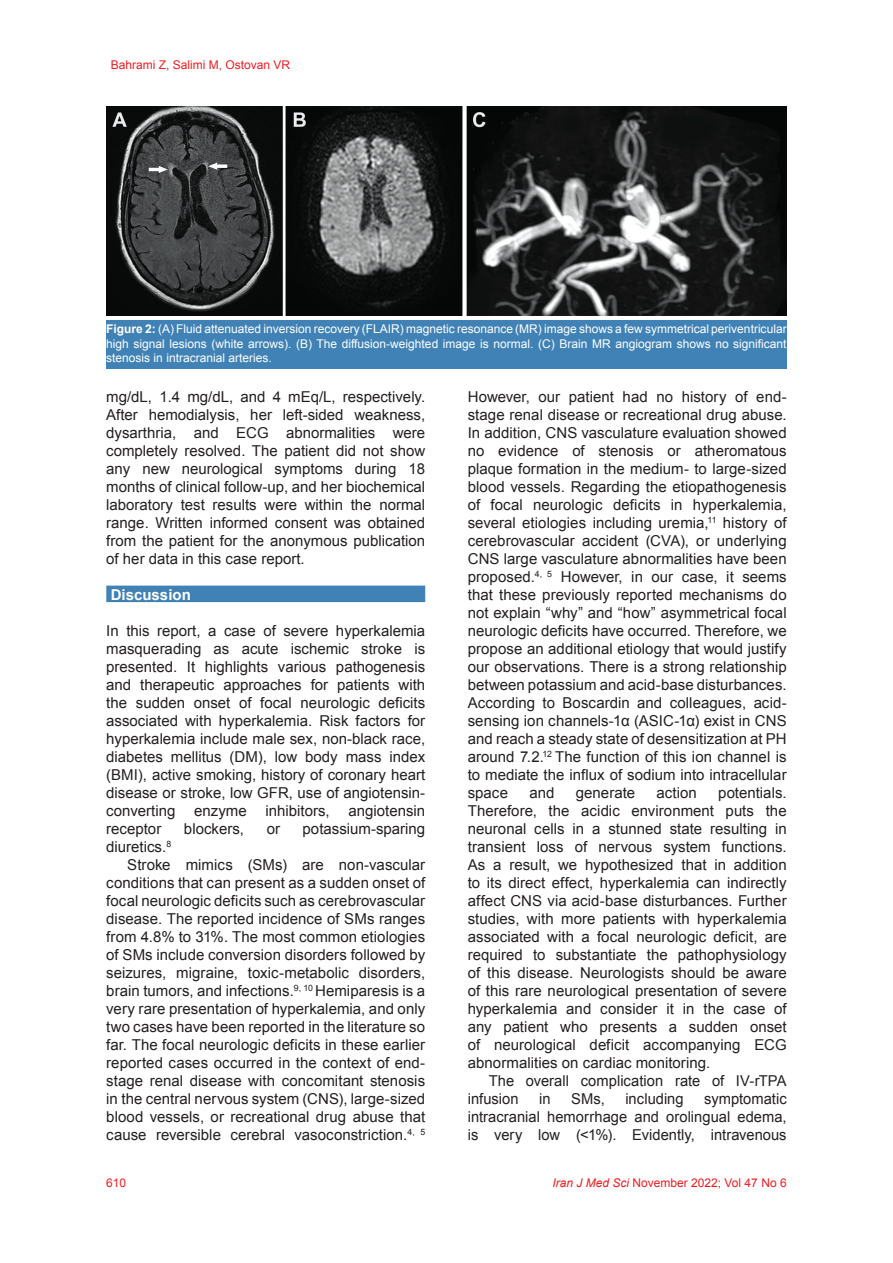
<style>
.page{position:relative;width:893px;height:1263px;background:#fff}
.page>*{position:absolute;margin:0;border:0;box-sizing:border-box;transform-origin:0 0}
.t1{font:15px/18px "Arial";color:#231f20;text-align:justify}
.t2{font:700 15px "Arial";color:#fff}
.t3{font:12px/14.4px "Arial";color:#fff;text-align:justify}
.t4{font:12px "Arial";color:#ee1d23}
.s1{font-weight:700}
.s2{font-style:italic}
</style>
<div class="page">
<div style="left:106px;top:586px;width:319px;height:16px;background:#4082b5"></div>
<img style="left:106px;top:106px;width:681px;height:210px">
<div style="left:106px;top:320px;width:681px;height:49px;background:#4082b5"></div>
<p class="t4" style="left:111px;top:57px;width:181px">Bahrami Z, Salimi M, Ostovan VR</p>
<p class="t3" style="left:106px;top:322px;width:682px"><span class="s1">Figure 2:</span> (A) Fluid attenuated inversion recovery (FLAIR) magnetic resonance (MR) image shows a few symmetrical periventricular high signal lesions (white arrows). (B) The diffusion-weighted image is normal. (C) Brain MR angiogram shows no significant stenosis in intracranial arteries.</p>
<p class="t1" style="left:106px;top:387px;width:320px">mg/dL, 1.4 mg/dL, and 4 mEq/L, respectively.<br>After hemodialysis, her left-sided weakness, dysarthria, and ECG abnormalities were completely resolved. The patient did not show any new neurological symptoms during 18 months of clinical follow-up, and her biochemical laboratory test results were within the normal range. Written informed consent was obtained from the patient for the anonymous publication of her data in this case report.</p>
<p class="t2" style="left:111px;top:584px;width:82px">Discussion</p>
<p class="t1" style="left:106px;top:621px;width:320px">In this report, a case of severe hyperkalemia masquerading as acute ischemic stroke is presented. It highlights various pathogenesis and therapeutic approaches for patients with the sudden onset of focal neurologic deficits associated with hyperkalemia. Risk factors for hyperkalemia include male sex, non-black race, diabetes mellitus (DM), low body mass index (BMI), active smoking, history of coronary heart disease or stroke, low GFR, use of angiotensin&shy;converting</p>
<p class="t1" style="left:194px;top:801px;width:54px">enzyme</p>
<p class="t1" style="left:266px;top:801px;width:66px">inhibitors,</p>
<p class="t1" style="left:348px;top:801px;width:78px">angiotensin</p>
<p class="t1" style="left:106px;top:819px;width:57px">receptor</p>
<p class="t1" style="left:184px;top:819px;width:62px">blockers,</p>
<p class="t1" style="left:267px;top:819px;width:15px">or</p>
<p class="t1" style="left:303px;top:819px;width:124px">potassium-sparing</p>
<p class="t1" style="left:106px;top:837px;width:66px">diuretics.<sup>8</sup></p>
<p class="t1" style="left:127px;top:855px;width:299px">Stroke mimics (SMs) are non-vascular</p>
<p class="t1" style="left:106px;top:873px;width:320px">conditions that can present as a sudden onset of</p>
<p class="t1" style="left:106px;top:891px;width:320px">focal neurologic deficits such as cerebrovascular</p>
<p class="t1" style="left:106px;top:909px;width:320px">disease. The reported incidence of SMs ranges</p>
<p class="t1" style="left:106px;top:927px;width:320px">from 4.8% to 31%. The most common etiologies</p>
<p class="t1" style="left:106px;top:945px;width:320px">of SMs include conversion disorders followed by</p>
<p class="t1" style="left:106px;top:963px;width:320px">seizures, migraine, toxic-metabolic disorders,</p>
<p class="t1" style="left:106px;top:981px;width:320px">brain tumors, and infections.<sup>9,</sup> <sup>10</sup> Hemiparesis is a</p>
<p class="t1" style="left:106px;top:999px;width:320px">very rare presentation of hyperkalemia, and only</p>
<p class="t1" style="left:106px;top:1017px;width:320px">two cases have been reported in the literature so</p>
<p class="t1" style="left:106px;top:1035px;width:320px">far. The focal neurologic deficits in these earlier</p>
<p class="t1" style="left:106px;top:1053px;width:320px">reported cases occurred in the context of end-</p>
<p class="t1" style="left:106px;top:1071px;width:320px">stage renal disease with concomitant stenosis</p>
<p class="t1" style="left:106px;top:1089px;width:320px">in the central nervous system (CNS), large-sized</p>
<p class="t1" style="left:106px;top:1107px;width:320px">blood vessels, or recreational drug abuse that</p>
<p class="t1" style="left:106px;top:1125px;width:320px">cause reversible cerebral vasoconstriction.<sup>4,</sup> <sup>5</sup></p>
<p class="t1" style="left:468px;top:387px;width:320px">However, our patient had no history of end&shy;stage renal disease or recreational drug abuse.<br>In addition, CNS vasculature evaluation showed no evidence of stenosis or atheromatous plaque formation in the medium- to large-sized blood vessels. Regarding the etiopathogenesis of focal neurologic deficits in hyperkalemia, several etiologies including uremia,<sup>11</sup> history of cerebrovascular accident (CVA), or underlying CNS large vasculature abnormalities have been proposed.<sup>4,</sup> <sup>5</sup> However, in our case, it seems that these previously reported mechanisms do not explain “why” and “how” asymmetrical focal neurologic deficits have occurred. Therefore, we propose an additional etiology that would justify our observations. There is a strong relationship between potassium and acid-base disturbances.<br>According to Boscardin and colleagues, acid&shy;sensing ion channels-1α (ASIC-1α) exist in CNS and reach a steady state of desensitization at PH around 7.2.<sup>12</sup> The function of this ion channel is to mediate the influx of sodium into intracellular space</p>
<p class="t1" style="left:468px;top:783px;width:320px;text-indent:250px">potentials.<br>Therefore, the acidic environment puts the neuronal cells in a stunned state resulting in transient loss of nervous system functions.<br>As a result, we hypothesized that in addition to its direct effect, hyperkalemia can indirectly affect CNS via acid-base disturbances. Further studies, with more patients with hyperkalemia associated with a focal neurologic deficit, are required to substantiate the pathophysiology of this disease. Neurologists should be aware of this rare neurological presentation of severe hyperkalemia and consider it in the case of any patient who presents a sudden onset of neurological deficit accompanying ECG abnormalities on cardiac monitoring.</p>
<p class="t1" style="left:468px;top:1071px;width:320px;text-indent:21px">The overall complication rate of IV-rTPA infusion</p>
<p class="t1" style="left:529px;top:783px;width:27px">and</p>
<p class="t1" style="left:576px;top:783px;width:61px">generate</p>
<p class="t1" style="left:656px;top:783px;width:42px">action</p>
<p class="t1" style="left:539px;top:1089px;width:13px">in</p>
<p class="t1" style="left:571px;top:1089px;width:35px">SMs,</p>
<p class="t1" style="left:625px;top:1089px;width:60px">including</p>
<p class="t1" style="left:468px;top:1089px;width:320px;text-indent:236px">symptomatic intracranial hemorrhage and orolingual edema, is very low (&lt;1%). Evidently, intravenous</p>
<p class="t4" style="left:106px;top:1175px;width:22px">610</p>
<p class="t4" style="left:552px;top:1175px;width:236px"><span class="s2">Iran J Med Sci</span> November 2022; Vol 47 No 6</p>
</div>
